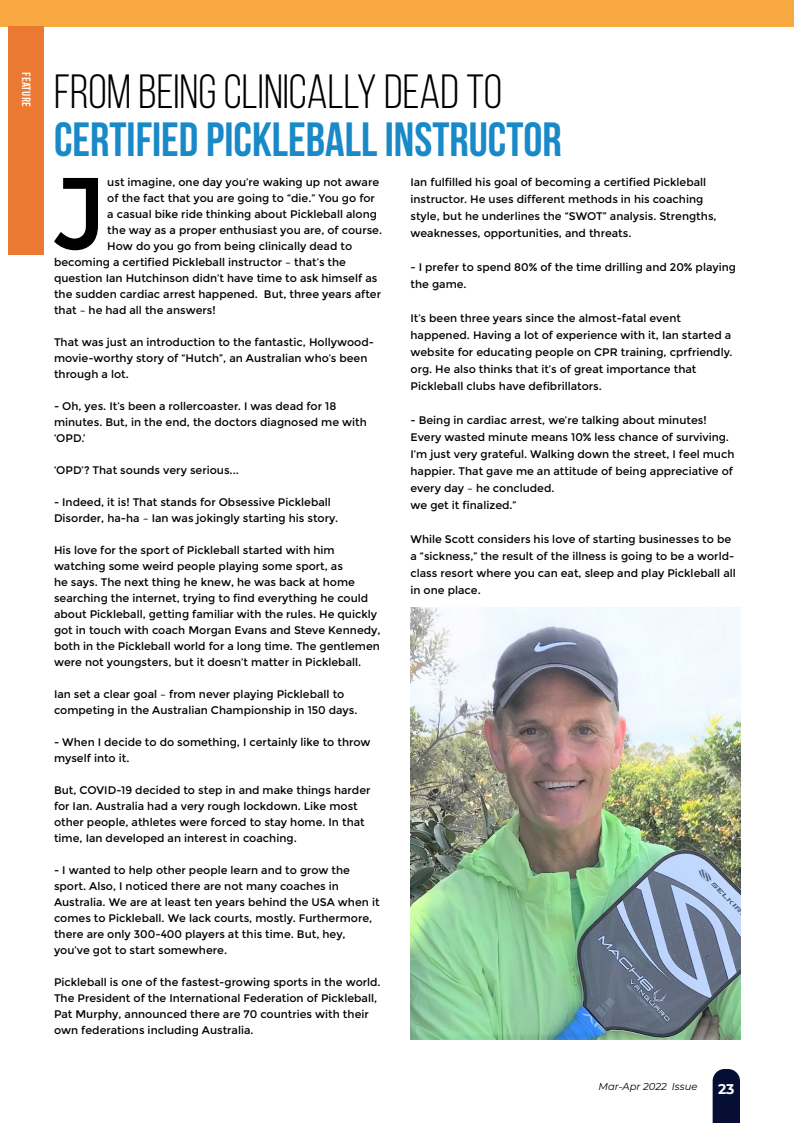
<style>
.page{position:relative;width:794px;height:1123px;background:#fff}
.page>*{position:absolute;margin:0;border:0;box-sizing:border-box;transform-origin:0 0}
.t1{font:102.6px "Montserrat";color:#000}
.t2{font:700 48px "Bebas Neue";color:#1989c8}
.t3{font:48px "Bebas Neue";color:#000}
.t4{font:700 14px "Montserrat";color:#fff}
.t5{font:12px "Bebas";letter-spacing:.025em;color:#fff}
.t6{font:11px/16px "Montserrat";color:#000}
.t7{font:italic 10px "Montserrat";color:#000}
</style>
<div class="page">
<div style="left:0;top:0;width:794px;height:27px;background:#f9a941"></div>
<svg style="left:713px;top:1069px;width:27px;height:54px"></svg>
<div style="left:8px;top:27px;width:36px;height:228px;background:#eb7932"></div>
<img style="left:410px;top:607px;width:331px;height:432px">
<p class="t5" style="left:32px;top:72px;width:37px;rotate:90deg">Feature</p>
<h2 class="t3" style="left:54px;top:65px;width:450px">FROM BEING CLINICALLY DEAD TO</h2>
<h2 class="t2" style="left:54px;top:113px;width:509px">CERTIFIED PICKLEBALL INSTRUCTOR</h2>
<h1 class="t1" style="left:51px;top:154px;width:58px">J</h1>
<p class="t6" style="left:107px;top:174px;width:273px">ust imagine, one day you’re waking up not aware</p>
<p class="t6" style="left:411px;top:174px;width:308px;line-height:17px">Ian fulfilled his goal of becoming a certified Pickleball instructor. He uses different methods in his coaching style, but he underlines the “SWOT” analysis. Strengths, weaknesses, opportunities, and threats.</p>
<p class="t6" style="left:411px;top:259px;width:327px;line-height:17px">- I prefer to spend 80% of the time drilling and 20% playing the game.</p>
<p class="t6" style="left:411px;top:310px;width:324px;line-height:17px">It’s been three years since the almost-fatal event happened. Having a lot of experience with it, Ian started a website for educating people on CPR training, cprfriendly. org. He also thinks that it’s of great importance that Pickleball clubs have defibrillators.</p>
<p class="t6" style="left:411px;top:412px;width:326px;line-height:17px">- Being in cardiac arrest, we’re talking about minutes!<br>Every wasted minute means 10% less chance of surviving.<br>I’m just very grateful. Walking down the street, I feel much happier. That gave me an attitude of being appreciative of every day – he concluded.<br>we get it finalized.”</p>
<p class="t6" style="left:411px;top:530px;width:327px;line-height:17px">While Scott considers his love of starting businesses to be a “sickness,” the result of the illness is going to be a world&shy;class resort where you can eat, sleep and play Pickleball all in one place.</p>
<p class="t6" style="left:107px;top:190px;width:269px">of the fact that you are going to “die.” You go for</p>
<p class="t6" style="left:107px;top:206px;width:271px">a casual bike ride thinking about Pickleball along</p>
<p class="t6" style="left:107px;top:222px;width:276px">the way as a proper enthusiast you are, of course.</p>
<p class="t6" style="left:107px;top:238px;width:246px">How do you go from being clinically dead to</p>
<p class="t6" style="left:54px;top:254px;width:294px">becoming a certified Pickleball instructor – that’s the</p>
<p class="t6" style="left:54px;top:270px;width:325px">question Ian Hutchinson didn’t have time to ask himself as</p>
<p class="t6" style="left:54px;top:286px;width:329px">the sudden cardiac arrest happened. But, three years after</p>
<p class="t6" style="left:54px;top:302px;width:163px">that – he had all the answers!</p>
<p class="t6" style="left:54px;top:334px;width:321px">That was just an introduction to the fantastic, Hollywood&shy;movie-worthy story of “Hutch”, an Australian who’s been through a lot.</p>
<p class="t6" style="left:54px;top:398px;width:314px">- Oh, yes. It’s been a rollercoaster. I was dead for 18 minutes. But, in the end, the doctors diagnosed me with ‘OPD.’</p>
<p class="t6" style="left:54px;top:462px;width:186px">‘OPD’? That sounds very serious...</p>
<p class="t6" style="left:54px;top:494px;width:286px">- Indeed, it is! That stands for Obsessive Pickleball<br>Disorder, ha-ha – Ian was jokingly starting his story.</p>
<p class="t6" style="left:54px;top:542px;width:328px">His love for the sport of Pickleball started with him watching some weird people playing some sport, as<br>he says. The next thing he knew, he was back at home searching the internet, trying to find everything he could about Pickleball, getting familiar with the rules. He quickly got in touch with coach Morgan Evans and Steve Kennedy, both in the Pickleball world for a long time. The gentlemen were not youngsters, but it doesn’t matter in Pickleball.</p>
<p class="t6" style="left:54px;top:686px;width:305px">Ian set a clear goal – from never playing Pickleball to competing in the Australian Championship in 150 days.</p>
<p class="t6" style="left:54px;top:734px;width:318px">- When I decide to do something, I certainly like to throw myself into it.</p>
<p class="t6" style="left:54px;top:782px;width:318px">But, COVID-19 decided to step in and make things harder for Ian. Australia had a very rough lockdown. Like most other people, athletes were forced to stay home. In that time, Ian developed an interest in coaching.</p>
<p class="t6" style="left:54px;top:862px;width:327px">- I wanted to help other people learn and to grow the sport. Also, I noticed there are not many coaches in Australia. We are at least ten years behind the USA when it comes to Pickleball. We lack courts, mostly. Furthermore, there are only 300-400 players at this time. But, hey, you’ve got to start somewhere.</p>
<p class="t6" style="left:54px;top:974px;width:328px">Pickleball is one of the fastest-growing sports in the world.<br>The President of the International Federation of Pickleball, Pat Murphy, announced there are 70 countries with their own federations including Australia.</p>
<p class="t7" style="left:599px;top:1079px;width:100px">Mar-Apr 2022 Issue</p>
<p class="t4" style="left:718px;top:1078px;width:18px">23</p>
</div>
